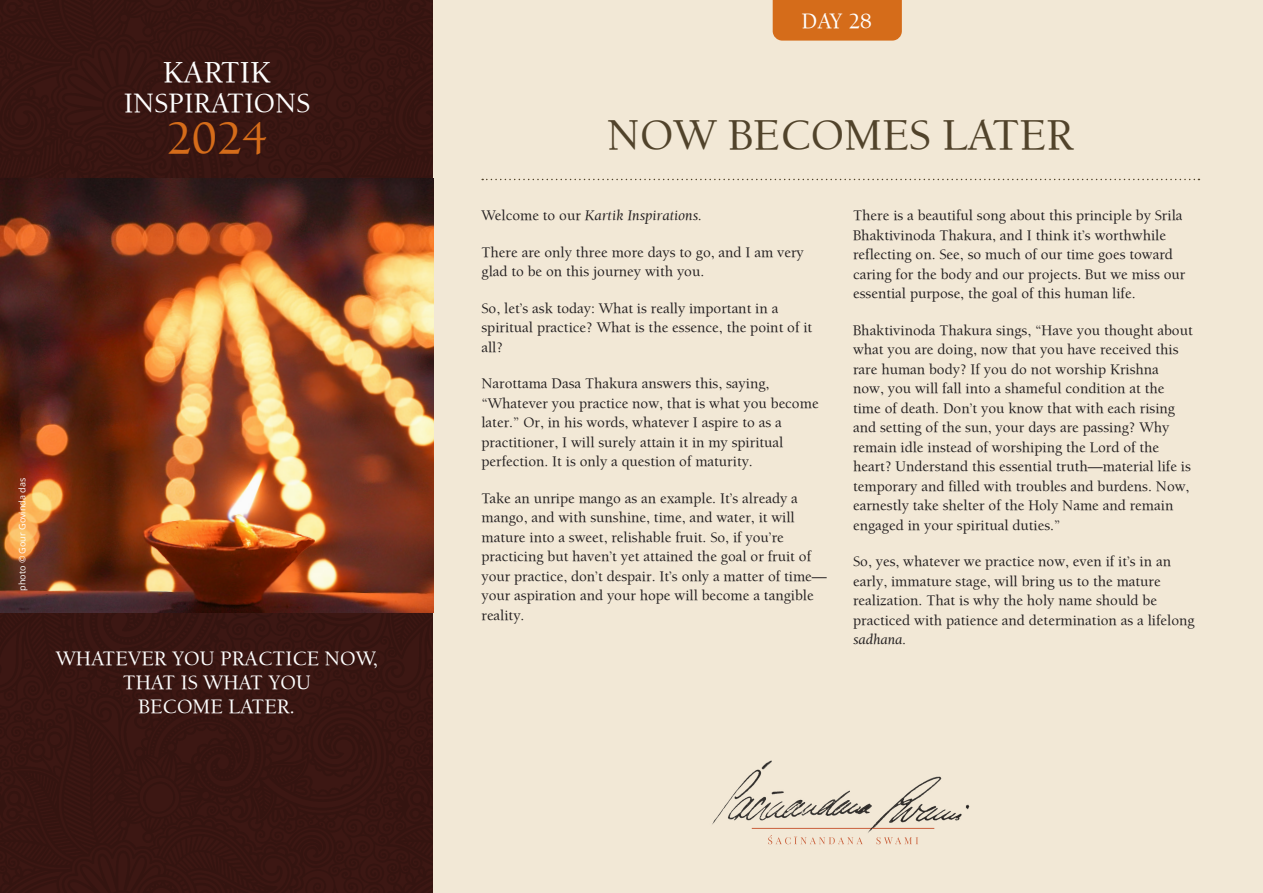
<style>
.page{position:relative;width:1263px;height:893px;background:#fff}
.page>*{position:absolute;margin:0;border:0;box-sizing:border-box;transform-origin:0 0}
.t1{font:48.45px "Balaram";color:#d56c1a}
.t2{font:45px "Balaram";color:#51432b}
.t3{font:31.2px "Balaram";color:#fff}
.t4{font:28.65px "Balaram";color:#fff}
.t5{font:22.5px "Balaram";color:#fff}
.t6{font:21px/24px "Balaram";color:#fff;text-align:center}
.t7{font:15px/19.5px "Balaram";color:#231f20}
.t8{font:italic 15px "Balaram";color:#231f20}
.t9{font:9px "Open Sans";color:#fff}
.s1{font-style:normal}
</style>
<div class="page">
<div style="left:0;top:0;width:434px;height:893px;background:#381511"></div>
<div style="left:434px;top:0;width:829px;height:893px;background:#f2e8d6"></div>
<svg style="left:768px;top:835px;width:150px;height:9px"></svg>
<img style="left:712px;top:760px;width:258px;height:73px">
<svg style="left:482px;top:179px;width:717px;height:1px"></svg>
<div style="left:773px;top:0;width:129px;height:41px;background:#d56c1a"></div>
<img style="left:0;top:179px;width:434px;height:433px">
<h3 class="t3" style="left:163px;top:53px;width:110px">KARTIK</h3>
<h3 class="t4" style="left:124px;top:85px;width:188px">INSPIRATIONS</h3>
<h1 class="t1" style="left:167px;top:108px;width:102px">2024</h1>
<p class="t9" style="left:16px;top:591px;width:114px;rotate:-90deg">photo © Gour Govinda das</p>
<h3 class="t6" style="left:56px;top:645px;width:324px">WHATEVER YOU PRACTICE NOW,<br>THAT IS WHAT YOU<br>BECOME LATER.</h3>
<h3 class="t5" style="left:801px;top:7px;width:72px">DAY 28</h3>
<h2 class="t2" style="left:607px;top:107px;width:468px">NOW BECOMES LATER</h2>
<p class="t8" style="left:481px;top:206px;width:222px"><span class="s1">Welcome to our</span> Kartik Inspirations.</p>
<p class="t7" style="left:481px;top:242px;width:324px">There are only three more days to go, and I am very glad to be on this journey with you.</p>
<p class="t7" style="left:481px;top:298px;width:332px">So, let’s ask today: What is really important in a spiritual practice? What is the essence, the point of it all?</p>
<p class="t7" style="left:481px;top:373px;width:339px">Narottama Dasa Thakura answers this, saying, “Whatever you practice now, that is what you become later.” Or, in his words, whatever I aspire to as a practitioner, I will surely attain it in my spiritual perfection. It is only a question of maturity.</p>
<p class="t7" style="left:481px;top:488px;width:347px">Take an unripe mango as an example. It’s already a mango, and with sunshine, time, and water, it will mature into a sweet, relishable fruit. So, if you’re practicing but haven’t yet attained the goal or fruit of your practice, don’t despair. It’s only a matter of time— your aspiration and your hope will become a tangible reality.</p>
<p class="t7" style="left:853px;top:205px;width:334px">There is a beautiful song about this principle by Srila Bhaktivinoda Thakura, and I think it’s worthwhile reflecting on. See, so much of our time goes toward caring for the body and our projects. But we miss our essential purpose, the goal of this human life.</p>
<p class="t7" style="left:853px;top:320px;width:341px">Bhaktivinoda Thakura sings, “Have you thought about what you are doing, now that you have received this rare human body? If you do not worship Krishna now, you will fall into a shameful condition at the time of death. Don’t you know that with each rising and setting of the sun, your days are passing? Why remain idle instead of worshiping the Lord of the heart? Understand this essential truth—material life is temporary and filled with troubles and burdens. Now, earnestly take shelter of the Holy Name and remain engaged in your spiritual duties.”</p>
<p class="t7" style="left:853px;top:551px;width:343px">So, yes, whatever we practice now, even if it’s in an early, immature stage, will bring us to the mature realization. That is why the holy name should be practiced with patience and determination as a lifelong</p>
<p class="t8" style="left:853px;top:630px;width:55px">sadhana.</p>
</div>
